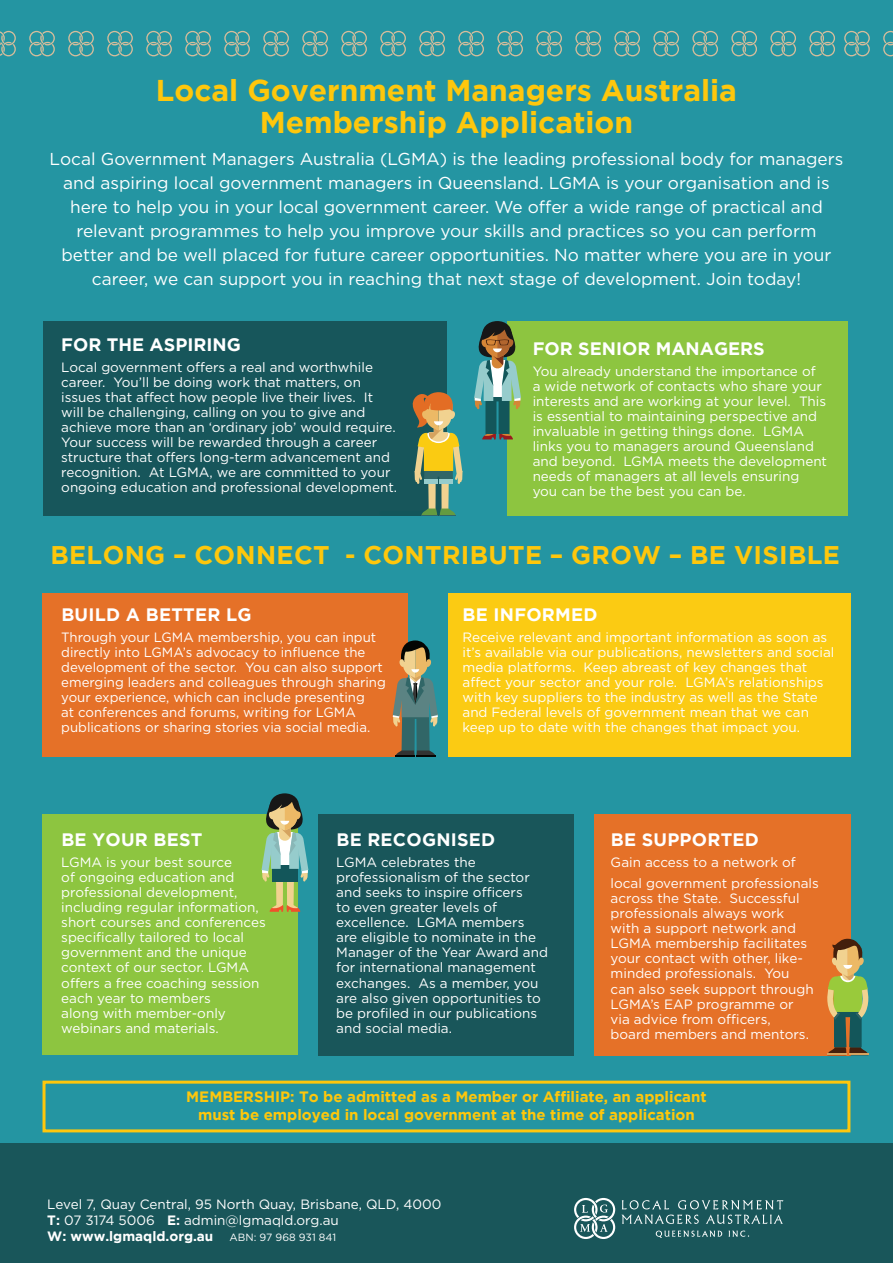
<style>
.page{position:relative;width:893px;height:1263px;background:#fff}
.page>*{position:absolute;margin:0;border:0;box-sizing:border-box;transform-origin:0 0}
.t1{font:700 30px/31.5px "Gotham";color:#fec70c;text-align:center}
.t2{font:700 25.5px "Gotham";letter-spacing:.015em;color:#fec70c}
.t3{font:700 18px "Gotham";letter-spacing:.015em;color:#fff}
.t4{font:17.25px/24px "Gotham";color:#fff;text-align:center}
.t5{font:700 15px/18px "Gotham";color:#fec70c;text-align:center}
.t6{font:13.5px/15px "Gotham";color:#fff}
.t7{font:700 13.5px "Gotham";color:#fff}
.s1{font-weight:700}
.s2{font-weight:400;font-size:10.5px}
</style>
<div class="page">
<div style="left:0;top:0;width:893px;height:1144px;background:#2495a2"></div>
<div style="left:43px;top:321px;width:403px;height:195px;background:#17565b"></div>
<div style="left:507px;top:321px;width:341px;height:195px;background:#8dc540"></div>
<div style="left:43px;top:593px;width:365px;height:163px;background:#e57128"></div>
<div style="left:448px;top:593px;width:402px;height:163px;background:#fbcb13"></div>
<svg style="left:0;top:31px;width:16px;height:25px"></svg>
<svg style="left:29px;top:31px;width:26px;height:25px"></svg>
<svg style="left:68px;top:31px;width:26px;height:25px"></svg>
<svg style="left:107px;top:31px;width:26px;height:25px"></svg>
<svg style="left:146px;top:31px;width:26px;height:25px"></svg>
<svg style="left:185px;top:31px;width:26px;height:25px"></svg>
<svg style="left:224px;top:31px;width:26px;height:25px"></svg>
<svg style="left:263px;top:31px;width:26px;height:25px"></svg>
<svg style="left:302px;top:31px;width:26px;height:25px"></svg>
<svg style="left:341px;top:31px;width:26px;height:25px"></svg>
<svg style="left:380px;top:31px;width:26px;height:25px"></svg>
<svg style="left:419px;top:31px;width:26px;height:25px"></svg>
<svg style="left:458px;top:31px;width:26px;height:25px"></svg>
<svg style="left:497px;top:31px;width:26px;height:25px"></svg>
<svg style="left:536px;top:31px;width:26px;height:25px"></svg>
<svg style="left:575px;top:31px;width:26px;height:25px"></svg>
<svg style="left:614px;top:31px;width:26px;height:25px"></svg>
<svg style="left:653px;top:31px;width:26px;height:25px"></svg>
<svg style="left:692px;top:31px;width:26px;height:25px"></svg>
<svg style="left:731px;top:31px;width:26px;height:25px"></svg>
<svg style="left:770px;top:31px;width:26px;height:25px"></svg>
<svg style="left:809px;top:31px;width:26px;height:25px"></svg>
<svg style="left:844px;top:31px;width:26px;height:25px"></svg>
<svg style="left:883px;top:31px;width:10px;height:25px"></svg>
<div style="left:319px;top:814px;width:255px;height:241px;background:#19565a"></div>
<div style="left:43px;top:814px;width:255px;height:241px;background:#8dc540"></div>
<div style="left:594px;top:814px;width:256px;height:241px;background:#e57128"></div>
<div style="left:0;top:1144px;width:893px;height:119px;background:#19565a"></div>
<svg style="left:574px;top:1198px;width:41px;height:41px"></svg>
<svg style="left:621px;top:1200px;width:162px;height:24px"></svg>
<svg style="left:656px;top:1230px;width:66px;height:8px"></svg>
<svg style="left:729px;top:1230px;width:20px;height:7px"></svg>
<div style="left:379px;top:511px;width:71px;height:5px;background:#13565a;border-radius:2px"></div>
<svg style="left:412px;top:392px;width:50px;height:124px"></svg>
<svg style="left:827px;top:938px;width:44px;height:117px;background:#84905b"></svg>
<svg style="left:393px;top:640px;width:45px;height:116px;background:#6e7e6b"></svg>
<svg style="left:470px;top:321px;width:51px;height:118px"></svg>
<svg style="left:258px;top:793px;width:53px;height:119px"></svg>
<div style="left:43px;top:1081px;width:807px;height:51px;background:#2495a2;border:3px solid #fec70c"></div>
<p class="t1" style="left:156px;top:74px;width:583px">Local Government Managers Australia<br>Membership Application</p>
<p class="t4" style="left:50px;top:147px;width:795px">Local Government Managers Australia (LGMA) is the leading professional body for managers and aspiring local government managers in Queensland. LGMA is your organisation and is here to help you in your local government career. We offer a wide range of practical and relevant programmes to help you improve your skills and practices so you can perform better and be well placed for future career opportunities. No matter where you are in your career, we can support you in reaching that next stage of development. Join today!</p>
<p class="t3" style="left:61px;top:335px;width:181px">FOR THE ASPIRING</p>
<p class="t6" style="left:61px;top:360px;width:337px">Local government offers a real and worthwhile career. You’ll be doing work that matters, on issues that affect how people live their lives. It will be challenging, calling on you to give and achieve more than an ‘ordinary job’ would require.<br>Your success will be rewarded through a career structure that offers long-term advancement and recognition. At LGMA, we are committed to your ongoing education and professional development.</p>
<p class="t3" style="left:533px;top:339px;width:234px">FOR SENIOR MANAGERS</p>
<p class="t6" style="left:533px;top:364px;width:296px">You already understand the importance of<br>a wide network of contacts who share your interests and are working at your level. This is essential to maintaining perspective and invaluable in getting things done. LGMA links you to managers around Queensland and beyond. LGMA meets the development needs of managers at all levels ensuring you can be the best you can be.</p>
<p class="t2" style="left:50px;top:540px;width:791px">BELONG – CONNECT - CONTRIBUTE – GROW – BE VISIBLE</p>
<p class="t3" style="left:61px;top:605px;width:192px">BUILD A BETTER LG</p>
<p class="t6" style="left:61px;top:630px;width:326px">Through your LGMA membership, you can input directly into LGMA’s advocacy to influence the development of the sector. You can also support emerging leaders and colleagues through sharing your experience, which can include presenting<br>at conferences and forums, writing for LGMA publications or sharing stories via social media.</p>
<p class="t3" style="left:463px;top:605px;width:136px">BE INFORMED</p>
<p class="t6" style="left:462px;top:630px;width:373px">Receive relevant and important information as soon as it’s available via our publications, newsletters and social media platforms. Keep abreast of key changes that affect your sector and your role. LGMA’s relationships with key suppliers to the industry as well as the State and Federal levels of government mean that we can keep up to date with the changes that impact you.</p>
<p class="t3" style="left:61px;top:830px;width:143px">BE YOUR BEST</p>
<p class="t6" style="left:61px;top:855px;width:206px">LGMA is your best source<br>of ongoing education and professional development, including regular information, short courses and conferences specifically tailored to local government and the unique context of our sector. LGMA offers a free coaching session each year to members<br>along with member-only webinars and materials.</p>
<p class="t3" style="left:336px;top:830px;width:160px">BE RECOGNISED</p>
<p class="t6" style="left:336px;top:855px;width:213px">LGMA celebrates the professionalism of the sector and seeks to inspire officers<br>to even greater levels of excellence. LGMA members are eligible to nominate in the<br>Manager of the Year Award and for international management exchanges. As a member, you are also given opportunities to be profiled in our publications and social media.</p>
<p class="t3" style="left:611px;top:830px;width:150px">BE SUPPORTED</p>
<p class="t6" style="left:611px;top:852px;width:210px;line-height:21px">Gain access to a network of local government professionals</p>
<p class="t6" style="left:611px;top:891px;width:205px">across the State. Successful professionals always work with a support network and<br>LGMA membership facilitates your contact with other, like&shy;minded professionals. You can also seek support through<br>LGMA’s EAP programme or via advice from officers,</p>
<p class="t6" style="left:611px;top:1026px;width:200px">board members and mentors.</p>
<p class="t5" style="left:186px;top:1087px;width:522px">MEMBERSHIP: To be admitted as a Member or Affiliate, an applicant must be employed in local government at the time of application</p>
<p class="t6" style="left:47px;top:1196px;width:396px">Level 7, Quay Central, 95 North Quay, Brisbane, QLD, 4000</p>
<p class="t6" style="left:47px;top:1212px;width:293px"><span class="s1">T:</span> 07 3174 5006 <span class="s1">E:</span> admin@lgmaqld.org.au</p>
<p class="t7" style="left:47px;top:1228px;width:290px">W: www.lgmaqld.org.au <span class="s2">ABN: 97 968 931 841</span></p>
</div>
